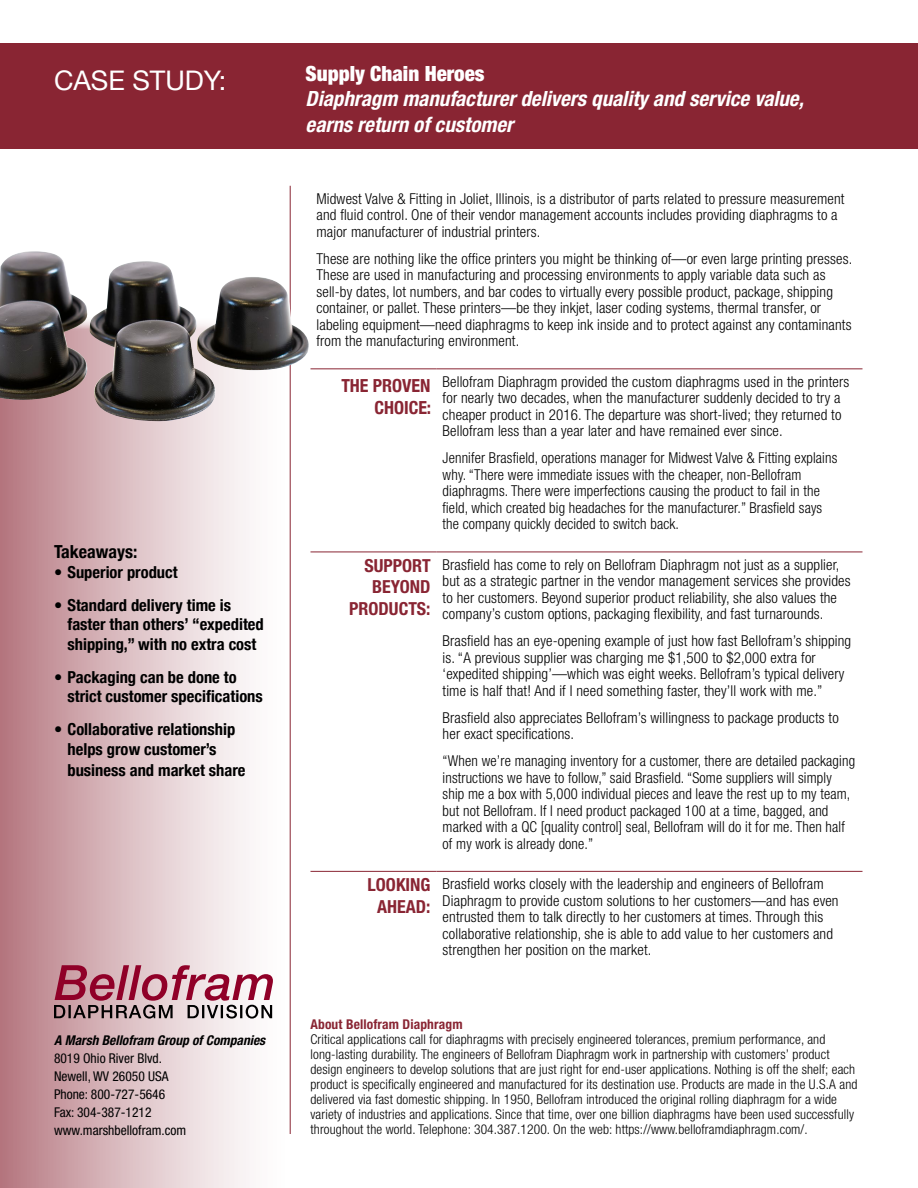
<style>
.page{position:relative;width:918px;height:1188px;background:#fff}
.page>*{position:absolute;margin:0;border:0;box-sizing:border-box;transform-origin:0 0}
.t1{font:27px "Helvetica Neue";color:#fff}
.t2{font:italic 700 condensed 21px/25.2px "Helvetica Neue";color:#fff}
.t3{font:900 condensed 21px "Helvetica Neue";color:#fff}
.t4{font:700 condensed 18px/21.6px "Helvetica Neue";color:#892533;text-align:right}
.t5{font:700 condensed 18px/21.6px "Helvetica Neue";color:#892533;text-align:right}
.t6{font:700 condensed 18px "Helvetica Neue";color:#000}
.t7{font:700 condensed 16.5px/19.5px "Helvetica Neue";color:#000}
.t8{font:300 condensed 15px/16.5px "Helvetica Neue";letter-spacing:.01em;color:#000}
.t9{font:300 condensed 13.5px/15px "Helvetica Neue";letter-spacing:.01em;color:#000}
.t10{font:condensed 13.5px/18px "Helvetica Neue";color:#000}
.t11{font:italic 700 condensed 13.5px "Helvetica Neue";color:#000}
.t12{font:700 condensed 13.5px "Helvetica Neue";letter-spacing:.01em;color:#892533}
</style>
<div class="page">
<div style="left:0;top:316px;width:291px;height:872px;background:linear-gradient(to right,#b87d85,#fff)"></div>
<div style="left:0;top:43px;width:918px;height:106px;background:#892533"></div>
<hr style="left:290px;top:186px;width:1px;height:948px;background:#892533">
<img style="left:0;top:251px;width:314px;height:171px">
<hr style="left:310px;top:552px;width:127px;height:1px;background:#892533">
<hr style="left:437px;top:552px;width:425px;height:1px;background:#892533">
<hr style="left:310px;top:871px;width:127px;height:1px;background:#892533">
<hr style="left:437px;top:871px;width:425px;height:1px;background:#892533">
<hr style="left:310px;top:368px;width:127px;height:1px;background:#892533">
<hr style="left:437px;top:368px;width:425px;height:1px;background:#892533">
<svg style="left:54px;top:965px;width:219px;height:54px;background:#ba8794"></svg>
<h1 class="t1" style="left:54px;top:61px;width:174px">CASE STUDY:</h1>
<h2 class="t3" style="left:306px;top:61px;width:181px">Supply Chain Heroes</h2>
<h2 class="t2" style="left:306px;top:86px;width:500px">Diaphragm manufacturer delivers quality and service value, earns return of customer</h2>
<p class="t6" style="left:54px;top:537px;width:85px">Takeaways:</p>
<p class="t7" style="left:54px;top:561px;width:125px">• Superior product</p>
<p class="t7" style="left:67px;top:594px;width:198px;text-indent:-13px">• Standard delivery time is faster than others’ “expedited shipping,” with no extra cost</p>
<p class="t7" style="left:67px;top:666px;width:197px;text-indent:-13px">• Packaging can be done to strict customer specifications</p>
<p class="t7" style="left:54px;top:718px;width:183px;text-align:center">• Collaborative relationship helps grow customer’s</p>
<p class="t7" style="left:67px;top:759px;width:180px">business and market share</p>
<p class="t11" style="left:54px;top:1032px;width:213px">A Marsh Bellofram Group of Companies</p>
<p class="t10" style="left:54px;top:1049px;width:134px">8019 Ohio River Blvd.<br>Newell, WV 26050 USA<br>Phone: 800-727-5646<br>Fax: 304-387-1212 www.marshbellofram.com</p>
<p class="t8" style="left:316px;top:190px;width:530px">Midwest Valve &amp; Fitting in Joliet, Illinois, is a distributor of parts related to pressure measurement and fluid control. One of their vendor management accounts includes providing diaphragms to a major manufacturer of industrial printers.</p>
<p class="t8" style="left:316px;top:250px;width:537px">These are nothing like the office printers you might be thinking of—or even large printing presses.<br>These are used in manufacturing and processing environments to apply variable data such as sell-by dates, lot numbers, and bar codes to virtually every possible product, package, shipping container, or pallet. These printers—be they inkjet, laser coding systems, thermal transfer, or labeling equipment—need diaphragms to keep ink inside and to protect against any contaminants from the manufacturing environment.</p>
<p class="t5" style="left:341px;top:374px;width:91px">THE PROVEN<br>CHOICE:</p>
<p class="t8" style="left:443px;top:373px;width:408px">Bellofram Diaphragm provided the custom diaphragms used in the printers for nearly two decades, when the manufacturer suddenly decided to try a cheaper product in 2016. The departure was short-lived; they returned to Bellofram less than a year later and have remained ever since.</p>
<p class="t8" style="left:443px;top:450px;width:396px">Jennifer Brasfield, operations manager for Midwest Valve &amp; Fitting explains why. “There were immediate issues with the cheaper, non-Bellofram diaphragms. There were imperfections causing the product to fail in the field, which created big headaches for the manufacturer.” Brasfield says the company quickly decided to switch back.</p>
<p class="t4" style="left:349px;top:554px;width:83px">SUPPORT<br>BEYOND<br>PRODUCTS:</p>
<p class="t8" style="left:443px;top:556px;width:409px">Brasfield has come to rely on Bellofram Diaphragm not just as a supplier, but as a strategic partner in the vendor management services she provides to her customers. Beyond superior product reliability, she also values the company’s custom options, packaging flexibility, and fast turnarounds.</p>
<p class="t8" style="left:443px;top:633px;width:410px">Brasfield has an eye-opening example of just how fast Bellofram’s shipping is. “A previous supplier was charging me $1,500 to $2,000 extra for ‘expedited shipping’—which was eight weeks. Bellofram’s typical delivery time is half that! And if I need something faster, they’ll work with me.”</p>
<p class="t8" style="left:443px;top:709px;width:398px">Brasfield also appreciates Bellofram’s willingness to package products to her exact specifications.</p>
<p class="t8" style="left:443px;top:753px;width:414px">“When we’re managing inventory for a customer, there are detailed packaging instructions we have to follow,” said Brasfield. “Some suppliers will simply ship me a box with 5,000 individual pieces and leave the rest up to my team, but not Bellofram. If I need product packaged 100 at a time, bagged, and marked with a QC [quality control] seal, Bellofram will do it for me. Then half of my work is already done.”</p>
<p class="t4" style="left:368px;top:874px;width:64px;text-align:center">LOOKING<br>AHEAD:</p>
<p class="t8" style="left:443px;top:876px;width:397px">Brasfield works closely with the leadership and engineers of Bellofram Diaphragm to provide custom solutions to her customers—and has even entrusted them to talk directly to her customers at times. Through this collaborative relationship, she is able to add value to her customers and strengthen her position on the market.</p>
<p class="t12" style="left:310px;top:1016px;width:154px">About Bellofram Diaphragm</p>
<p class="t9" style="left:310px;top:1032px;width:548px">Critical applications call for diaphragms with precisely engineered tolerances, premium performance, and long-lasting durability. The engineers of Bellofram Diaphragm work in partnership with customers’ product design engineers to develop solutions that are just right for end-user applications. Nothing is off the shelf; each product is specifically engineered and manufactured for its destination use. Products are made in the U.S.A and delivered via fast domestic shipping. In 1950, Bellofram introduced the original rolling diaphragm for a wide variety of industries and applications. Since that time, over one billion diaphragms have been used successfully throughout the world. Telephone: 304.387.1200. On the web: https://www.belloframdiaphragm.com/.</p>
</div>
